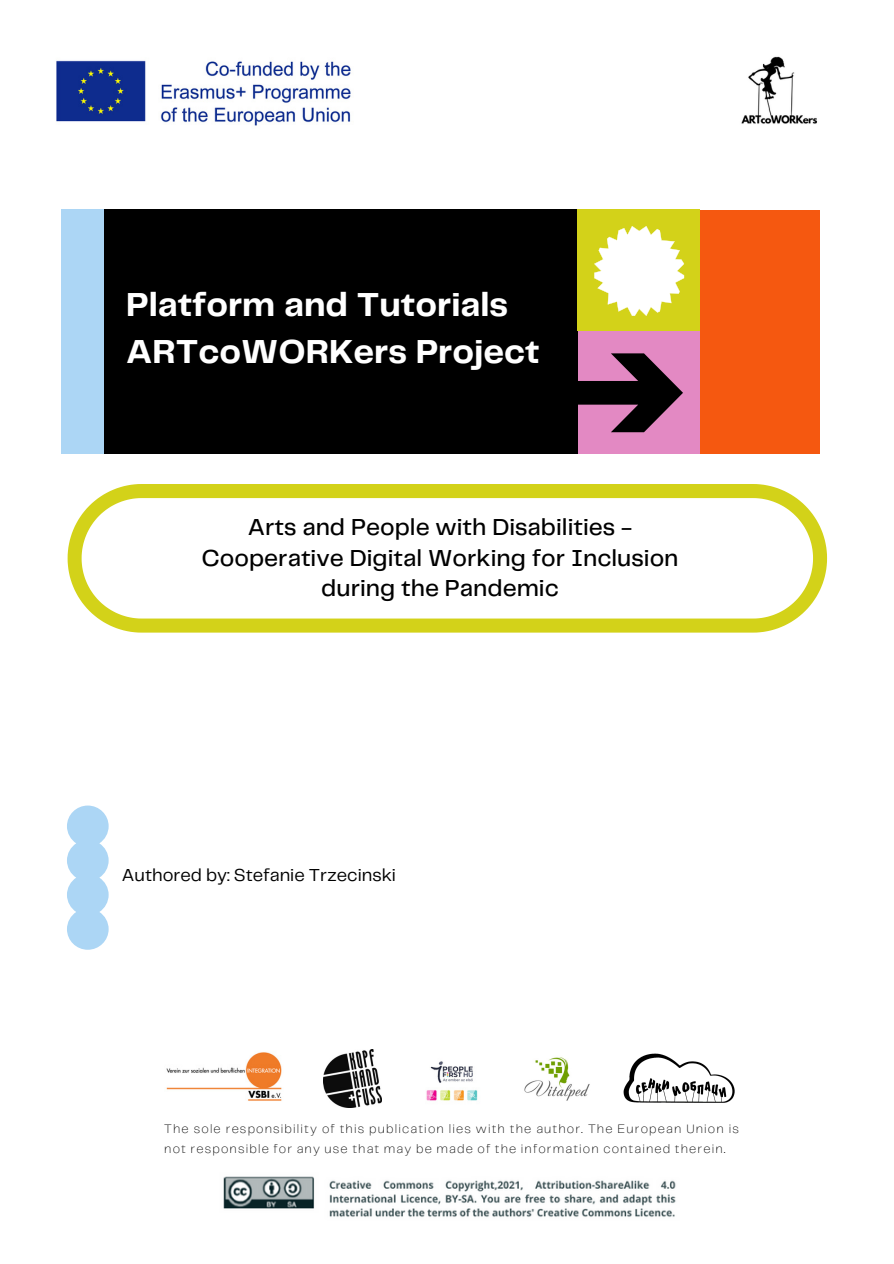
<style>
.page{position:relative;width:894px;height:1264px;background:#fff}
.page>*{position:absolute;margin:0;border:0;box-sizing:border-box;transform-origin:0 0}
.t1{font:700 34.5px "Telegraf";color:#fff}
.t2{font:500 24px "Telegraf";color:#000}
.t3{font:18px "Telegraf";color:#000}
.t4{font:200 12.75px/20.1px "Telegraf";letter-spacing:.09em;color:#000}
</style>
<div class="page">
<div style="left:101px;top:209px;width:478px;height:245px;background:#000"></div>
<div style="left:684px;top:210px;width:135px;height:243px;background:#f55810"></div>
<div style="left:578px;top:331px;width:121px;height:123px;background:#e389c3"></div>
<svg style="left:578px;top:353px;width:104px;height:79px"></svg>
<div style="left:577px;top:210px;width:122px;height:121px;background:#d3d219"></div>
<div style="left:61px;top:209px;width:42px;height:245px;background:#acd6f5"></div>
<svg style="left:594px;top:226px;width:90px;height:90px"></svg>
<img style="left:166px;top:1052px;width:116px;height:49px">
<img style="left:426px;top:1061px;width:52px;height:40px">
<img style="left:323px;top:1049px;width:58px;height:58px">
<img style="left:524px;top:1057px;width:66px;height:44px">
<img style="left:223px;top:1176px;width:453px;height:41px">
<img style="left:623px;top:1053px;width:112px;height:50px">
<svg style="left:68px;top:484px;width:758px;height:148px"></svg>
<svg style="left:67px;top:805px;width:42px;height:144px;background:#b9dcf6"></svg>
<img style="left:741px;top:56px;width:77px;height:68px">
<img style="left:56px;top:60px;width:295px;height:66px">
<p class="t1" style="left:126px;top:290px;width:383px">Platform and Tutorials</p>
<p class="t1" style="left:126px;top:337px;width:415px">ARTcoWORKers Project</p>
<p class="t2" style="left:248px;top:517px;width:386px">Arts and People with Disabilities -</p>
<p class="t2" style="left:201px;top:547px;width:478px">Cooperative Digital Working for Inclusion</p>
<p class="t2" style="left:321px;top:578px;width:239px">during the Pandemic</p>
<p class="t3" style="left:122px;top:867px;width:275px">Authored by: Stefanie Trzecinski</p>
<p class="t4" style="left:164px;top:1119px;width:576px">The sole responsibility of this publication lies with the author. The European Union is not responsible for any use that may be made of the information contained therein.</p>
</div>
